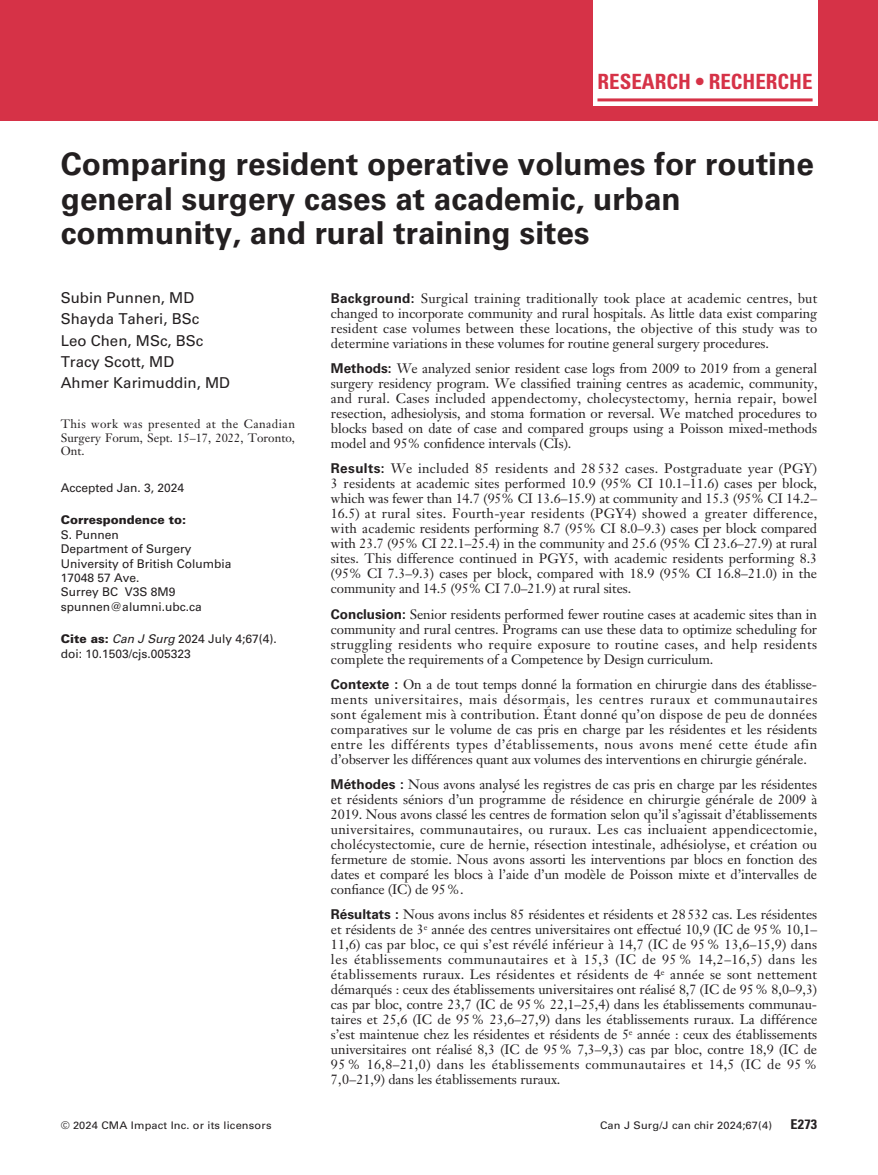
<style>
.page{position:relative;width:878px;height:1175px;background:#fff}
.page>*{position:absolute;margin:0;border:0;box-sizing:border-box;transform-origin:0 0}
.t1{font:700 31.5px/34.5px "Univers LT Std";color:#231f20}
.t2{font:700 condensed 21px "Univers LT Std";color:#d63247}
.t3{font:15px/21px "Univers LT Std";color:#231f20}
.t4{font:13.5px/15px "Janson Text LT Std";letter-spacing:-.005em;color:#231f20;text-align:justify}
.t5{font:700 condensed 13.5px "Univers LT Std";color:#231f20;scale:1.05 1}
.t6{font:12px/14.4px "Univers LT Std";color:#231f20}
.t7{font:12px/13.5px "Janson Text LT Std";color:#231f20;text-align:justify}
.t8{font:900 12px "Univers LT Std";color:#231f20}
.t9{font:10.5px "Univers LT Std";letter-spacing:.015em;color:#231f20;scale:1.05 1}
.s1{font-weight:900}
.s2{font-style:italic}
.s3{font-family:"Univers LT Std";font-weight:700}
</style>
<div class="page">
<div style="left:0;top:0;width:878px;height:120px;background:#d63247"></div>
<div style="left:593px;top:0;width:224px;height:106px;background:#fff"></div>
<hr style="left:597px;top:98px;width:215px;height:3px;background:#d63247">
<h2 class="t2" style="left:597px;top:69px;width:216px">RESEARCH • RECHERCHE</h2>
<h1 class="t1" style="left:61px;top:147px;width:754px">Comparing resident operative volumes for routine general surgery cases at academic, urban community, and rural training sites</h1>
<p class="t3" style="left:61px;top:288px;width:171px">Subin Punnen, MD<br>Shayda Taheri, BSc<br>Leo Chen, MSc, BSc<br>Tracy Scott, MD<br>Ahmer Karimuddin, MD</p>
<p class="t7" style="left:61px;top:417px;width:236px">This work was presented at the Canadian Surgery Forum, Sept. 15–17, 2022, Toronto, Ont.</p>
<p class="t6" style="left:61px;top:480px;width:125px">Accepted Jan. 3, 2024</p>
<p class="t8" style="left:61px;top:512px;width:127px">Correspondence to:</p>
<p class="t6" style="left:61px;top:527px;width:172px">S. Punnen<br>Department of Surgery<br>University of British Columbia<br>17048 57 Ave.<br>Surrey BC V3S 8M9 spunnen@alumni.ubc.ca</p>
<p class="t6" style="left:61px;top:632px;width:218px"><span class="s1">Cite as:</span> <span class="s2">Can J Surg</span> 2024 July 4;67(4). doi: 10.1503/cjs.005323</p>
<p class="t4" style="left:331px;top:290px;width:488px"><span class="s3">Background:</span> Surgical training traditionally took place at academic centres, but changed to incorporate community and rural hospitals. As little data exist comparing resident case volumes between these locations, the objective of this study was to determine variations in these volumes for routine general surgery procedures.</p>
<p class="t4" style="left:331px;top:361px;width:488px"><span class="s3">Methods:</span> We analyzed senior resident case logs from 2009 to 2019 from a general surgery residency program. We classified training centres as academic, community, and rural. Cases included appendectomy, cholecystectomy, hernia repair, bowel resection, adhesiolysis, and stoma formation or reversal. We matched procedures to blocks based on date of case and compared groups using a Poisson mixed-methods model and 95% confidence intervals (CIs).</p>
<p class="t4" style="left:331px;top:461px;width:488px"><span class="s3">Results:</span> We included 85 residents and 28 532 cases. Postgraduate year (PGY)<br>3 residents at academic sites performed 10.9 (95% CI 10.1–11.6) cases per block, which was fewer than 14.7 (95% CI 13.6–15.9) at community and 15.3 (95% CI 14.2– 16.5) at rural sites. Fourth-year residents (PGY4) showed a greater difference, with academic residents performing 8.7 (95% CI 8.0–9.3) cases per block compared with 23.7 (95% CI 22.1–25.4) in the community and 25.6 (95% CI 23.6–27.9) at rural sites. This difference continued in PGY5, with academic residents performing 8.3 (95% CI 7.3–9.3) cases per block, compared with 18.9 (95% CI 16.8–21.0) in the community and 14.5 (95% CI 7.0–21.9) at rural sites.</p>
<p class="t4" style="left:331px;top:606px;width:487px"><span class="s3">Conclusion:</span> Senior residents performed fewer routine cases at academic sites than in community and rural centres. Programs can use these data to optimize scheduling for struggling residents who require exposure to routine cases, and help residents complete the requirements of a Competence by Design curriculum.</p>
<p class="t4" style="left:331px;top:676px;width:488px"><span class="s3">Contexte :</span> On a de tout temps donné la formation en chirurgie dans des établisse&shy;ments universitaires, mais désormais, les centres ruraux et communautaires sont également mis à contribution. Étant donné qu’on dispose de peu de données comparatives sur le volume de cas pris en charge par les résidentes et les résidents entre les différents types d’établissements, nous avons mené cette étude afin d’observer les différences quant aux volumes des interventions en chirurgie générale.</p>
<p class="t4" style="left:331px;top:776px;width:488px"><span class="s3">Méthodes :</span> Nous avons analysé les registres de cas pris en charge par les résidentes et résidents séniors d’un programme de résidence en chirurgie générale de 2009 à 2019. Nous avons classé les centres de formation selon qu’il s’agissait d’établissements universitaires, communautaires, ou ruraux. Les cas incluaient appendicectomie, cholécystectomie, cure de hernie, résection intestinale, adhésiolyse, et création ou fermeture de stomie. Nous avons assorti les interventions par blocs en fonction des dates et comparé les blocs à l’aide d’un modèle de Poisson mixte et d’intervalles de confiance (IC) de 95%.</p>
<p class="t4" style="left:331px;top:907px;width:488px"><span class="s3">Résultats :</span> Nous avons inclus 85 résidentes et résidents et 28532 cas. Les résidentes et résidents de 3<sup>e</sup> année des centres universitaires ont effectué 10,9 (IC de 95% 10,1– 11,6) cas par bloc, ce qui s’est révélé inférieur à 14,7 (IC de 95 % 13,6–15,9) dans les établissements communautaires et à 15,3 (IC de 95 % 14,2–16,5) dans les établissements ruraux. Les résidentes et résidents de 4<sup>e</sup> année se sont nettement démarqués : ceux des établissements universitaires ont réalisé 8,7 (IC de 95% 8,0–9,3) cas par bloc, contre 23,7 (IC de 95% 22,1–25,4) dans les établissements communau&shy;taires et 25,6 (IC de 95% 23,6–27,9) dans les établissements ruraux. La différence s’est maintenue chez les résidentes et résidents de 5<sup>e</sup> année : ceux des établissements universitaires ont réalisé 8,3 (IC de 95% 7,3–9,3) cas par bloc, contre 18,9 (IC de 95 % 16,8–21,0) dans les établissements communautaires et 14,5 (IC de 95 % 7,0–21,9) dans les établissements ruraux.</p>
<p class="t9" style="left:61px;top:1119px;width:202px">© 2024 CMA Impact Inc. or its licensors</p>
<p class="t9" style="left:600px;top:1119px;width:165px">Can J Surg/J can chir 2024;67(4)</p>
<p class="t5" style="left:790px;top:1116px;width:27px">E273</p>
</div>
